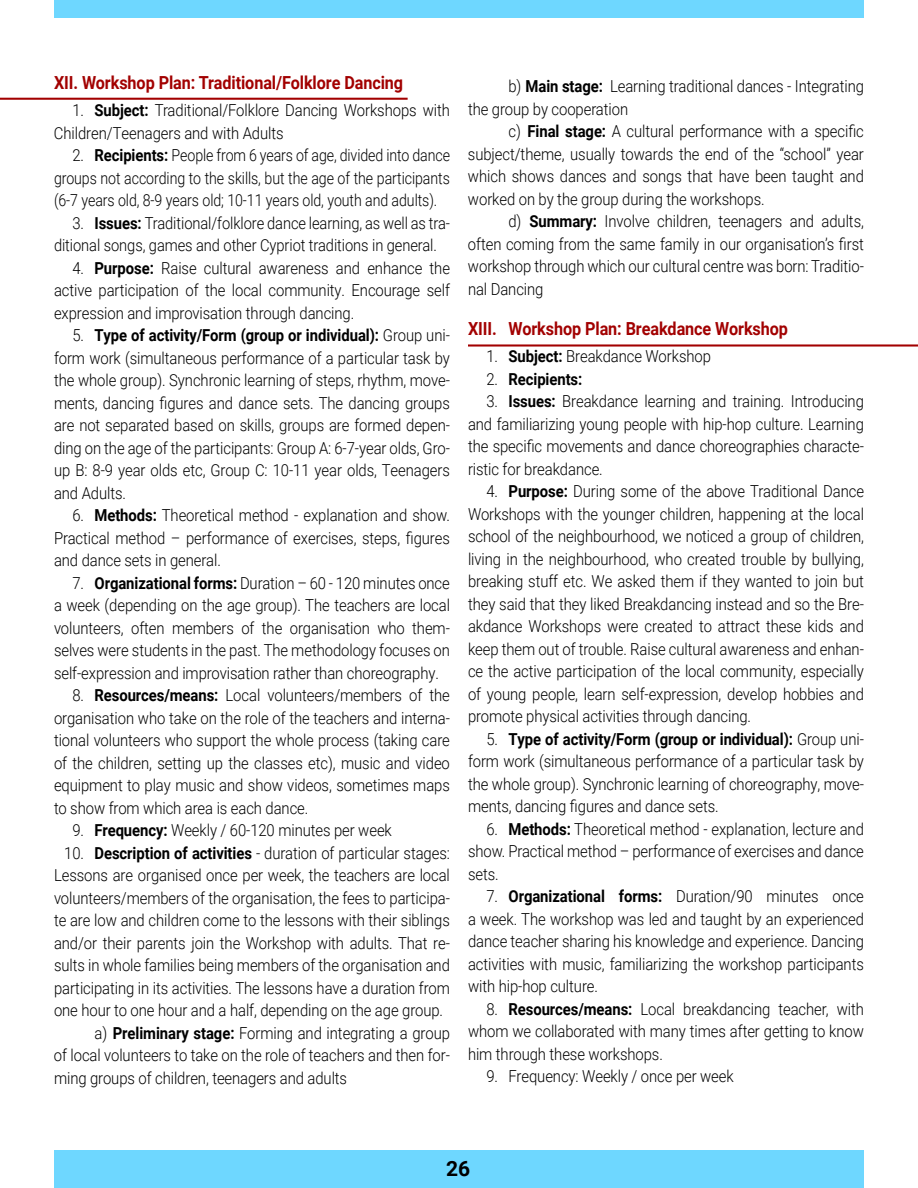
<style>
.page{position:relative;width:918px;height:1188px;background:#fff}
.page>*{position:absolute;margin:0;border:0;box-sizing:border-box;transform-origin:0 0}
.t1{font:700 21px "Roboto";color:#000}
.t2{font:700 18px "Roboto";letter-spacing:-.005em;color:#a20000;scale:.9 1}
.t3{font:300 16.5px/22.5px "Roboto";letter-spacing:-.005em;color:#000;text-align:justify;scale:.9 1}
.t4{font:700 16.5px "Roboto";letter-spacing:-.005em;color:#000;scale:.9 1}
.s1{font-weight:700}
.s2{font-weight:300}
</style>
<div class="page">
<div style="left:54px;top:1150px;width:810px;height:38px;background:#6ed7ff"></div>
<div style="left:54px;top:0;width:810px;height:18px;background:#6ed7ff"></div>
<hr style="left:468px;top:344px;width:450px;height:3px;background:#a20000">
<hr style="left:0;top:98px;width:408px;height:2px;background:#a20000">
<p class="t2" style="left:54px;top:70px;width:390px">XII. Workshop Plan: Traditional/Folklore Dancing</p>
<p class="t3" style="left:54px;top:99px;width:441px;text-indent:18px">1. <span class="s1">Subject:</span> Traditional/Folklore Dancing Workshops with<br>Children/Teenagers and with Adults</p>
<p class="t3" style="left:54px;top:144px;width:442px;text-indent:18px">2. <span class="s1">Recipients:</span> People from 6 years of age, divided into dance groups not according to the skills, but the age of the participants (6-7 years old, 8-9 years old; 10-11 years old, youth and adults).</p>
<p class="t3" style="left:54px;top:211px;width:441px;text-indent:18px">3. <span class="s1">Issues:</span> Traditional/folklore dance learning, as well as tra&shy;ditional songs, games and other Cypriot traditions in general.</p>
<p class="t3" style="left:54px;top:256px;width:442px;text-indent:18px">4. <span class="s1">Purpose:</span> Raise cultural awareness and enhance the active participation of the local community. Encourage self expression and improvisation through dancing.</p>
<p class="t3" style="left:54px;top:324px;width:441px;text-indent:18px">5. <span class="s1">Type of activity/Form (group or individual):</span> Group uni&shy;form work (simultaneous performance of a particular task by the whole group). Synchronic learning of steps, rhythm, move&shy;ments, dancing figures and dance sets. The dancing groups are not separated based on skills, groups are formed depen&shy;ding on the age of the participants: Group A: 6-7-year olds, Gro&shy;up B: 8-9 year olds etc, Group C: 10-11 year olds, Teenagers and Adults.</p>
<p class="t3" style="left:54px;top:504px;width:441px;text-indent:18px">6. <span class="s1">Methods:</span> Theoretical method - explanation and show.<br>Practical method – performance of exercises, steps, figures and dance sets in general.</p>
<p class="t3" style="left:54px;top:571px;width:442px;text-indent:18px">7. <span class="s1">Organizational forms:</span> Duration – 60 - 120 minutes once a week (depending on the age group). The teachers are local volunteers, often members of the organisation who them&shy;selves were students in the past. The methodology focuses on self-expression and improvisation rather than choreography.</p>
<p class="t3" style="left:54px;top:684px;width:441px;text-indent:18px">8. <span class="s1">Resources/means:</span> Local volunteers/members of the organisation who take on the role of the teachers and interna&shy;tional volunteers who support the whole process (taking care of the children, setting up the classes etc), music and video equipment to play music and show videos, sometimes maps to show from which area is each dance.</p>
<p class="t3" style="left:72px;top:819px;width:357px">9. <span class="s1">Frequency:</span> Weekly / 60-120 minutes per week</p>
<p class="t3" style="left:64px;top:841px;width:430px">10. <span class="s1">Description of activities</span> - duration of particular stages:</p>
<p class="t3" style="left:54px;top:864px;width:441px">Lessons are organised once per week, the teachers are local</p>
<p class="t3" style="left:54px;top:886px;width:441px">volunteers/members of the organisation, the fees to participa-</p>
<p class="t3" style="left:54px;top:909px;width:442px">te are low and children come to the lessons with their siblings</p>
<p class="t3" style="left:54px;top:931px;width:441px">and/or their parents join the Workshop with adults. That re-</p>
<p class="t3" style="left:54px;top:954px;width:441px">sults in whole families being members of the organisation and</p>
<p class="t3" style="left:54px;top:976px;width:441px">participating in its activities. The lessons have a duration from</p>
<p class="t3" style="left:54px;top:999px;width:434px">one hour to one hour and a half, depending on the age group.</p>
<p class="t3" style="left:94px;top:1021px;width:396px">a) <span class="s1">Preliminary stage:</span> Forming and integrating a group</p>
<p class="t3" style="left:54px;top:1044px;width:442px">of local volunteers to take on the role of teachers and then for-</p>
<p class="t3" style="left:54px;top:1066px;width:327px">ming groups of children, teenagers and adults</p>
<p class="t3" style="left:468px;top:75px;width:442px;text-indent:40px">b) <span class="s1">Main stage:</span> Learning traditional dances - Integrating the group by cooperation</p>
<p class="t3" style="left:468px;top:120px;width:441px;text-indent:41px">c) <span class="s1">Final stage:</span> A cultural performance with a specific subject/theme, usually towards the end of the “school” year which shows dances and songs that have been taught and worked on by the group during the workshops.</p>
<p class="t3" style="left:468px;top:210px;width:442px;text-indent:40px">d) <span class="s1">Summary:</span> Involve children, teenagers and adults, often coming from the same family in our organisation’s first workshop through which our cultural centre was born: Traditio&shy;nal Dancing</p>
<p class="t2" style="left:468px;top:316px;width:357px">XIII. Workshop Plan: Breakdance Workshop</p>
<p class="t3" style="left:486px;top:345px;width:251px">1. <span class="s1">Subject:</span> Breakdance Workshop</p>
<p class="t4" style="left:486px;top:367px;width:108px"><span class="s2">2.</span> Recipients:</p>
<p class="t3" style="left:468px;top:390px;width:441px;text-indent:18px">3. <span class="s1">Issues:</span> Breakdance learning and training. Introducing and familiarizing young people with hip-hop culture. Learning the specific movements and dance choreographies characte&shy;ristic for breakdance.</p>
<p class="t3" style="left:468px;top:480px;width:442px;text-indent:18px">4. <span class="s1">Purpose:</span> During some of the above Traditional Dance Workshops with the younger children, happening at the local school of the neighbourhood, we noticed a group of children, living in the neighbourhood, who created trouble by bullying, breaking stuff etc. We asked them if they wanted to join but they said that they liked Breakdancing instead and so the Bre&shy;akdance Workshops were created to attract these kids and keep them out of trouble. Raise cultural awareness and enhan&shy;ce the active participation of the local community, especially of young people, learn self-expression, develop hobbies and promote physical activities through dancing.</p>
<p class="t3" style="left:468px;top:727px;width:441px;text-indent:18px">5. <span class="s1">Type of activity/Form (group or individual):</span> Group uni&shy;form work (simultaneous performance of a particular task by the whole group). Synchronic learning of choreography, move&shy;ments, dancing figures and dance sets.</p>
<p class="t3" style="left:468px;top:817px;width:441px;text-indent:18px">6. <span class="s1">Methods:</span> Theoretical method - explanation, lecture and show. Practical method – performance of exercises and dance sets.</p>
<p class="t3" style="left:468px;top:885px;width:442px;text-indent:18px">7. <span class="s1">Organizational forms:</span> Duration/90 minutes once a week. The workshop was led and taught by an experienced dance teacher sharing his knowledge and experience. Dancing activities with music, familiarizing the workshop participants with hip-hop culture.</p>
<p class="t3" style="left:468px;top:997px;width:442px;text-indent:18px">8. <span class="s1">Resources/means:</span> Local breakdancing teacher, with whom we collaborated with many times after getting to know him through these workshops.</p>
<p class="t3" style="left:486px;top:1065px;width:276px">9. Frequency: Weekly / once per week</p>
<p class="t1" style="left:446px;top:1154px;width:26px">26</p>
</div>
